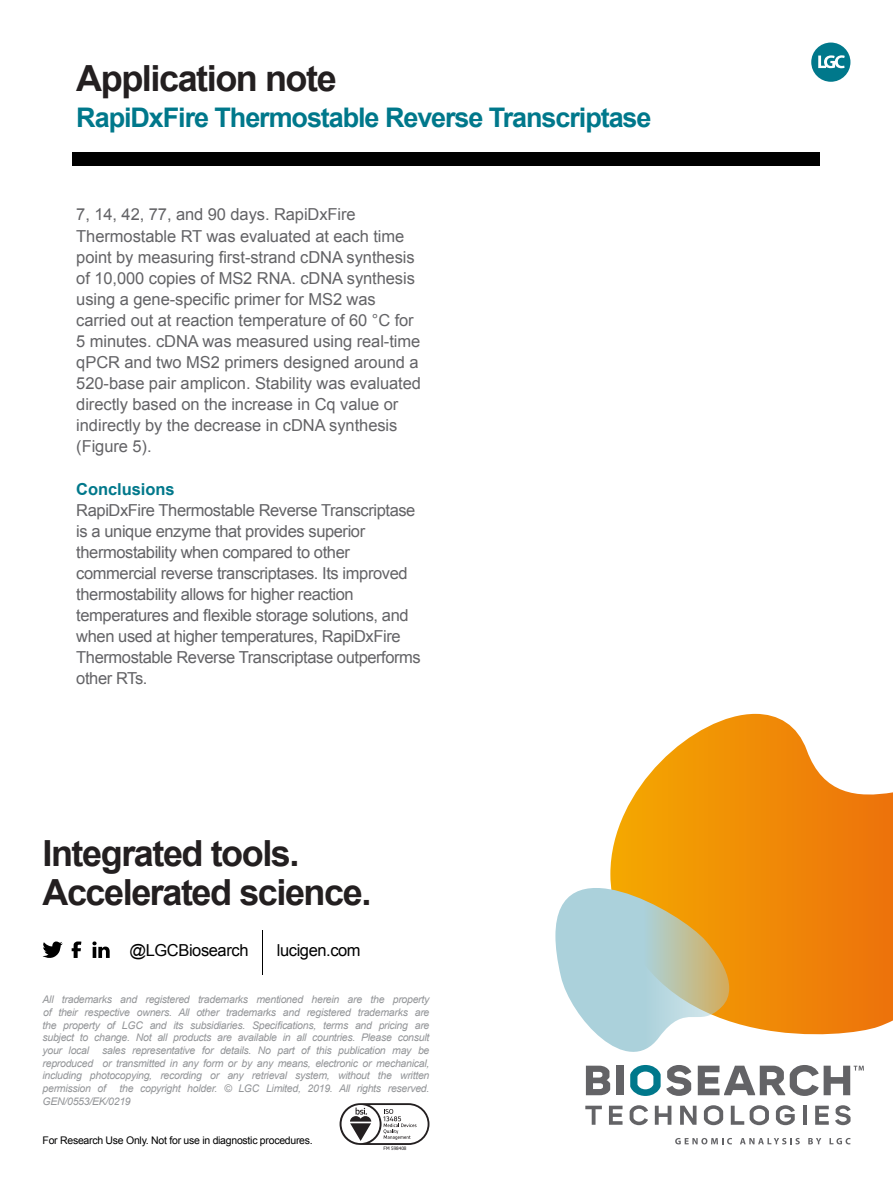
<style>
.page{position:relative;width:893px;height:1187px;background:#fff}
.page>*{position:absolute;margin:0;border:0;box-sizing:border-box;transform-origin:0 0}
.Tech_note_page_title{font:700 36px/39px "Arial";letter-spacing:-.04em;color:#231f20}
.Tech_note_long_heade{font:700 27px "Arial";letter-spacing:-.04em;color:#00788b}
.Tech_Note_body{font:16.5px/21px "Arial";letter-spacing:-.005em;color:#636366}
.Tech_Note_body-2{font:16.5px/21px "Arial";letter-spacing:-.025em;color:#636366}
.t1{font:16.5px "Arial";letter-spacing:-.025em;color:#000}
.Tech_Note_body-3{font:700 16.5px "Arial";letter-spacing:-.005em;color:#00788b}
.Boilerplate_trademar{font:italic 10.5px/12.6px "Arial";letter-spacing:-.025em;color:#939598;text-align:justify}
.Boilerplate_trademar-2{font:10.5px "Arial";letter-spacing:-.025em;color:#000001}
.t2{font:4.65px "Tahoma";color:#231f20}
</style>
<div class="page">
<div style="left:72px;top:152px;width:748px;height:13px;background:#000"></div>
<svg style="left:811px;top:43px;width:39px;height:39px"></svg>
<svg style="left:610px;top:713px;width:283px;height:322px"></svg>
<svg style="left:675px;top:1138px;width:57px;height:6px"></svg>
<svg style="left:740px;top:1138px;width:60px;height:6px"></svg>
<svg style="left:808px;top:1138px;width:13px;height:6px"></svg>
<svg style="left:829px;top:1138px;width:21px;height:6px"></svg>
<svg style="left:585px;top:1105px;width:17px;height:19px"></svg>
<svg style="left:609px;top:1105px;width:13px;height:19px"></svg>
<svg style="left:630px;top:1105px;width:18px;height:20px"></svg>
<svg style="left:655px;top:1105px;width:16px;height:19px"></svg>
<svg style="left:680px;top:1105px;width:16px;height:19px"></svg>
<svg style="left:704px;top:1105px;width:19px;height:20px"></svg>
<svg style="left:731px;top:1105px;width:13px;height:19px"></svg>
<svg style="left:750px;top:1105px;width:19px;height:20px"></svg>
<svg style="left:776px;top:1105px;width:19px;height:20px"></svg>
<hr style="left:803px;top:1105px;width:4px;height:19px;background:#636366">
<svg style="left:815px;top:1105px;width:14px;height:19px"></svg>
<svg style="left:835px;top:1105px;width:16px;height:20px"></svg>
<svg style="left:586px;top:1065px;width:24px;height:30px"></svg>
<div style="left:616px;top:1065px;width:8px;height:30px;background:#636366"></div>
<svg style="left:630px;top:1065px;width:61px;height:30px"></svg>
<svg style="left:698px;top:1065px;width:166px;height:30px"></svg>
<svg style="left:555px;top:886px;width:174px;height:166px"></svg>
<svg style="left:72px;top:941px;width:9px;height:16px"></svg>
<svg style="left:92px;top:941px;width:18px;height:16px"></svg>
<svg style="left:43px;top:941px;width:20px;height:17px"></svg>
<hr style="left:262px;top:929px;width:1px;height:45px;background:#000">
<svg style="left:340px;top:1103px;width:89px;height:41px"></svg>
<p class="Tech_note_page_title" style="left:76px;top:60px;width:262px">Application note</p>
<p class="Tech_note_long_heade" style="left:76px;top:99px;width:577px">RapiDxFire Thermostable Reverse Transcriptase</p>
<p class="Tech_Note_body" style="left:76px;top:204px;width:346px">7, 14, 42, 77, and 90 days. RapiDxFire Thermostable RT was evaluated at each time point by measuring first-strand cDNA synthesis of 10,000 copies of MS2 RNA. cDNA synthesis using a gene-specific primer for MS2 was carried out at reaction temperature of 60 °C for 5 minutes. cDNA was measured using real-time qPCR and two MS2 primers designed around a 520-base pair amplicon. Stability was evaluated directly based on the increase in Cq value or indirectly by the decrease in cDNA synthesis (Figure 5).</p>
<p class="Tech_Note_body-3" style="left:76px;top:478px;width:100px">Conclusions</p>
<p class="Tech_Note_body-2" style="left:76px;top:500px;width:346px">RapiDxFire Thermostable Reverse Transcriptase is a unique enzyme that provides superior thermostability when compared to other commercial reverse transcriptases. Its improved thermostability allows for higher reaction temperatures and flexible storage solutions, and when used at higher temperatures, RapiDxFire Thermostable Reverse Transcriptase outperforms other RTs.</p>
<p class="Tech_note_page_title" style="left:43px;top:834px;width:330px">Integrated tools.<br>Accelerated science.</p>
<p class="t1" style="left:129px;top:939px;width:121px">@LGCBiosearch</p>
<p class="t1" style="left:277px;top:939px;width:85px">lucigen.com</p>
<p class="Boilerplate_trademar" style="left:43px;top:993px;width:388px">All trademarks and registered trademarks mentioned herein are the property of their respective owners. All other trademarks and registered trademarks are the property of LGC and its subsidiaries. Specifications, terms and pricing are subject to change. Not all products are available in all countries. Please consult your local</p>
<p class="Boilerplate_trademar" style="left:43px;top:1044px;width:388px;text-indent:60px">sales representative for details. No part of this publication may be reproduced or transmitted in any form or by any means, electronic or mechanical, including photocopying, recording or any retrieval system, without the written permission of</p>
<p class="Boilerplate_trademar" style="left:43px;top:1081px;width:388px;text-indent:77px">the copyright holder. © LGC Limited, 2019. All rights reserved.<br>GEN/0553/EK/0219</p>
<p class="Boilerplate_trademar-2" style="left:43px;top:1133px;width:272px">For Research Use Only. Not for use in diagnostic procedures.</p>
<p class="t2" style="left:384px;top:1144px;width:25px">FM 598408</p>
</div>
